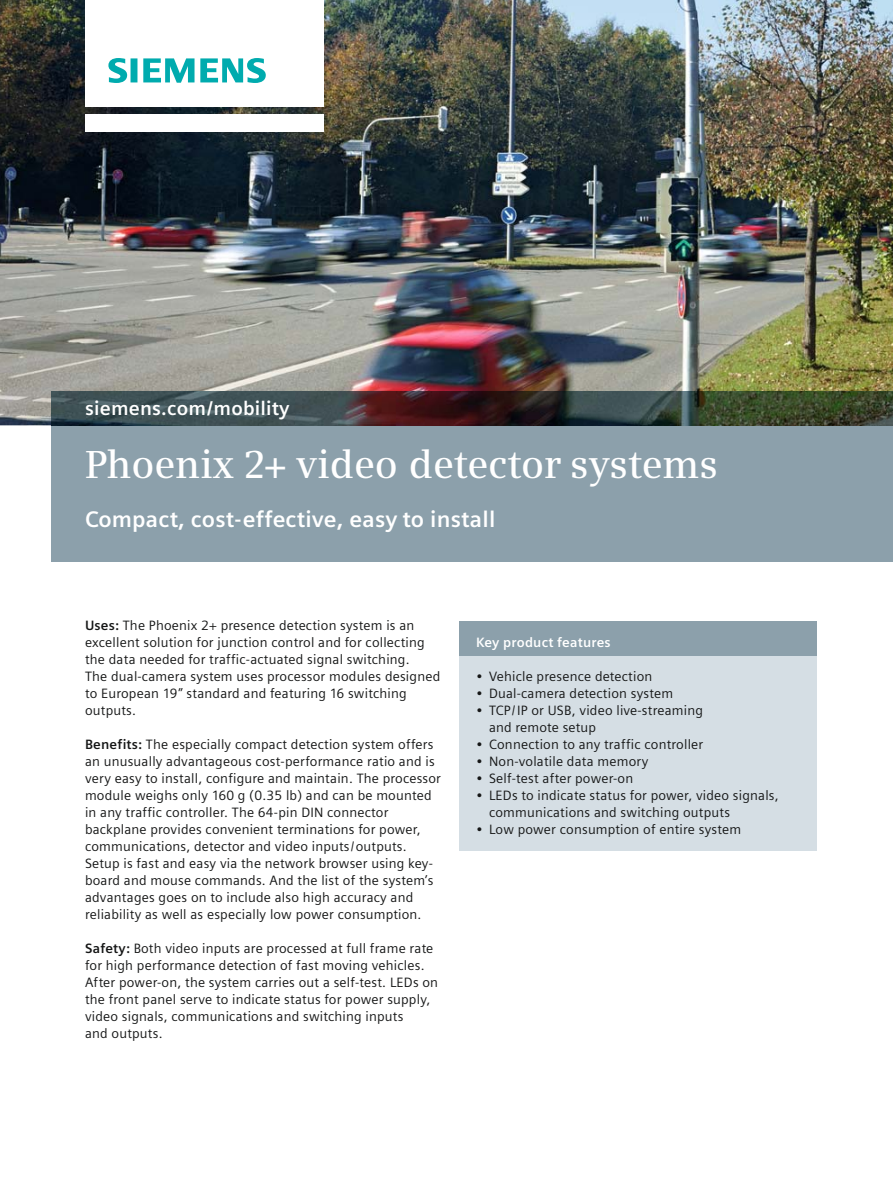
<style>
.page{position:relative;width:893px;height:1191px;background:#fff}
.page>*{position:absolute;margin:0;border:0;box-sizing:border-box;transform-origin:0 0}
.t1{font:600 39px "Siemens Serif";color:#fff}
.t2{font:700 22.5px "Siemens Sans";letter-spacing:.01em;color:#fff}
.t3{font:700 19.5px "Siemens Sans";letter-spacing:.01em;color:#fff}
.t4{font:13.5px/17px "Siemens Sans";letter-spacing:.015em;color:#151616}
.t5{font:700 13.5px "Siemens Sans";letter-spacing:.015em;color:#fff}
.s1{font-weight:700}
</style>
<div class="page">
<img style="left:0;top:0;width:893px;height:425px">
<div style="left:51px;top:425px;width:842px;height:136px;background:#8ca0ab"></div>
<img style="left:51px;top:391px;width:842px;height:34px">
<div style="left:459px;top:621px;width:357px;height:229px;background:#d5dee4"></div>
<div style="left:459px;top:621px;width:357px;height:34px;background:#8ca0ab"></div>
<div style="left:85px;top:0;width:238px;height:106px;background:#fff"></div>
<svg style="left:108px;top:58px;width:158px;height:25px"></svg>
<div style="left:85px;top:115px;width:238px;height:17px;background:#fff"></div>
<h3 class="t3" style="left:85px;top:400px;width:206px">siemens.com/mobility</h3>
<h1 class="t1" style="left:85px;top:448px;width:634px">Phoenix 2+ video detector systems</h1>
<h2 class="t2" style="left:85px;top:510px;width:412px">Compact, cost-effective, easy to install</h2>
<p class="t4" style="left:85px;top:617px;width:357px"><span class="s1">Uses:</span> The Phoenix 2+ presence detection system is an excellent solution for junction control and for collecting the data needed for traffic-actuated signal switching.<br>The dual-camera system uses processor modules designed to European 19” standard and featuring 16 switching outputs.</p>
<p class="t4" style="left:85px;top:736px;width:357px"><span class="s1">Benefits:</span> The especially compact detection system offers an unusually advantageous cost-performance ratio and is very easy to install, configure and maintain. The processor module weighs only 160 g (0.35 lb) and can be mounted in any traffic controller. The 64-pin DIN connector backplane provides convenient terminations for power, communications, detector and video inputs/outputs.<br>Setup is fast and easy via the network browser using key&shy;board and mouse commands. And the list of the system’s advantages goes on to include also high accuracy and reliability as well as especially low power consumption.</p>
<p class="t4" style="left:85px;top:941px;width:355px"><span class="s1">Safety:</span> Both video inputs are processed at full frame rate for high performance detection of fast moving vehicles.<br>After power-on, the system carries out a self-test. LEDs on the front panel serve to indicate status for power supply, video signals, communications and switching inputs<br>and outputs.</p>
<p class="t5" style="left:476px;top:636px;width:136px">Key product features</p>
<p class="t4" style="left:476px;top:668px;width:178px">• Vehicle presence detection</p>
<p class="t4" style="left:476px;top:685px;width:198px">• Dual-camera detection system</p>
<p class="t4" style="left:489px;top:702px;width:216px;text-indent:-13px">• TCP/IP or USB, video live-streaming and remote setup</p>
<p class="t4" style="left:476px;top:736px;width:229px">• Connection to any traffic controller</p>
<p class="t4" style="left:476px;top:753px;width:174px">• Non-volatile data memory</p>
<p class="t4" style="left:476px;top:770px;width:159px">• Self-test after power-on</p>
<p class="t4" style="left:489px;top:787px;width:291px;text-indent:-13px">• LEDs to indicate status for power, video signals, communications and switching outputs</p>
<p class="t4" style="left:476px;top:821px;width:266px">• Low power consumption of entire system</p>
</div>
